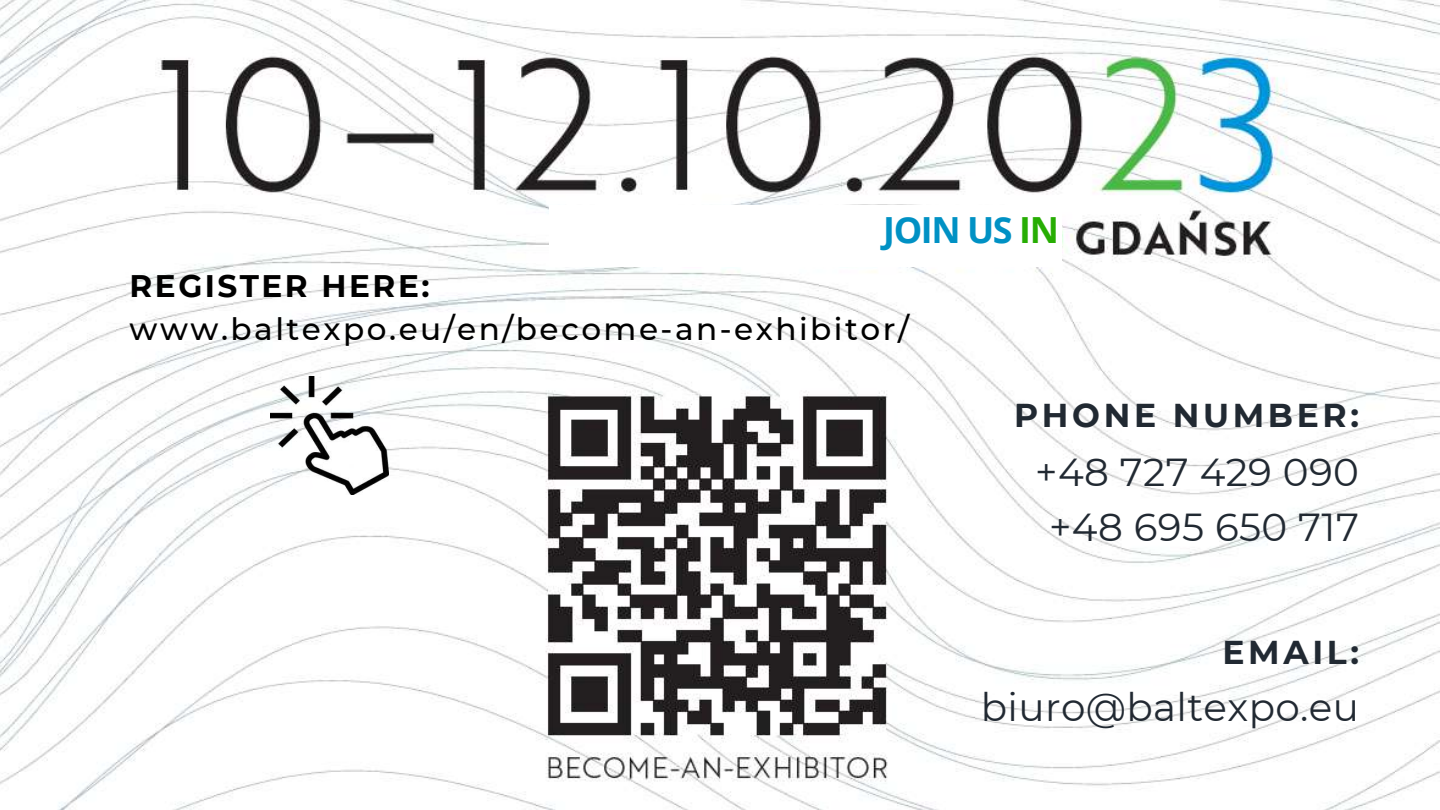
<style>
.page{position:relative;width:1440px;height:810px;background:#fff}
.page>*{position:absolute;margin:0;border:0;box-sizing:border-box;transform-origin:0 0}
.t1{font:38.9px "Montserrat";letter-spacing:.01em;color:#212932}
.t2{font:700 36px "Open Sans";letter-spacing:-.04em;color:#0091c4}
.t3{font:700 33px "Montserrat";letter-spacing:.11em;color:#212932}
.t4{font:500 31.1px "Montserrat";letter-spacing:.08em;color:#000}
.t5{font:700 31.1px "Montserrat";letter-spacing:.08em;color:#000}
.s1{color:#27ad03}
</style>
<div class="page">
<img style="left:0;top:0;width:1440px;height:810px">
<div style="left:549px;top:206px;width:513px;height:61px;background:#fff"></div>
<img style="left:271px;top:377px;width:117px;height:118px">
<p class="t2" style="left:883px;top:205px;width:177px">JOIN US <span class="s1">IN</span></p>
<p class="t5" style="left:130px;top:267px;width:301px">REGISTER HERE:</p>
<p class="t4" style="left:130px;top:310px;width:781px">www.baltexpo.eu/en/become-an-exhibitor/</p>
<p class="t3" style="left:1014px;top:395px;width:346px">PHONE NUMBER:</p>
<p class="t1" style="left:1035px;top:448px;width:325px">+48 727 429 090</p>
<p class="t1" style="left:1049px;top:503px;width:311px">+48 695 650 717</p>
<p class="t3" style="left:1223px;top:632px;width:138px">EMAIL:</p>
<p class="t1" style="left:981px;top:684px;width:380px">biuro@baltexpo.eu</p>
</div>
